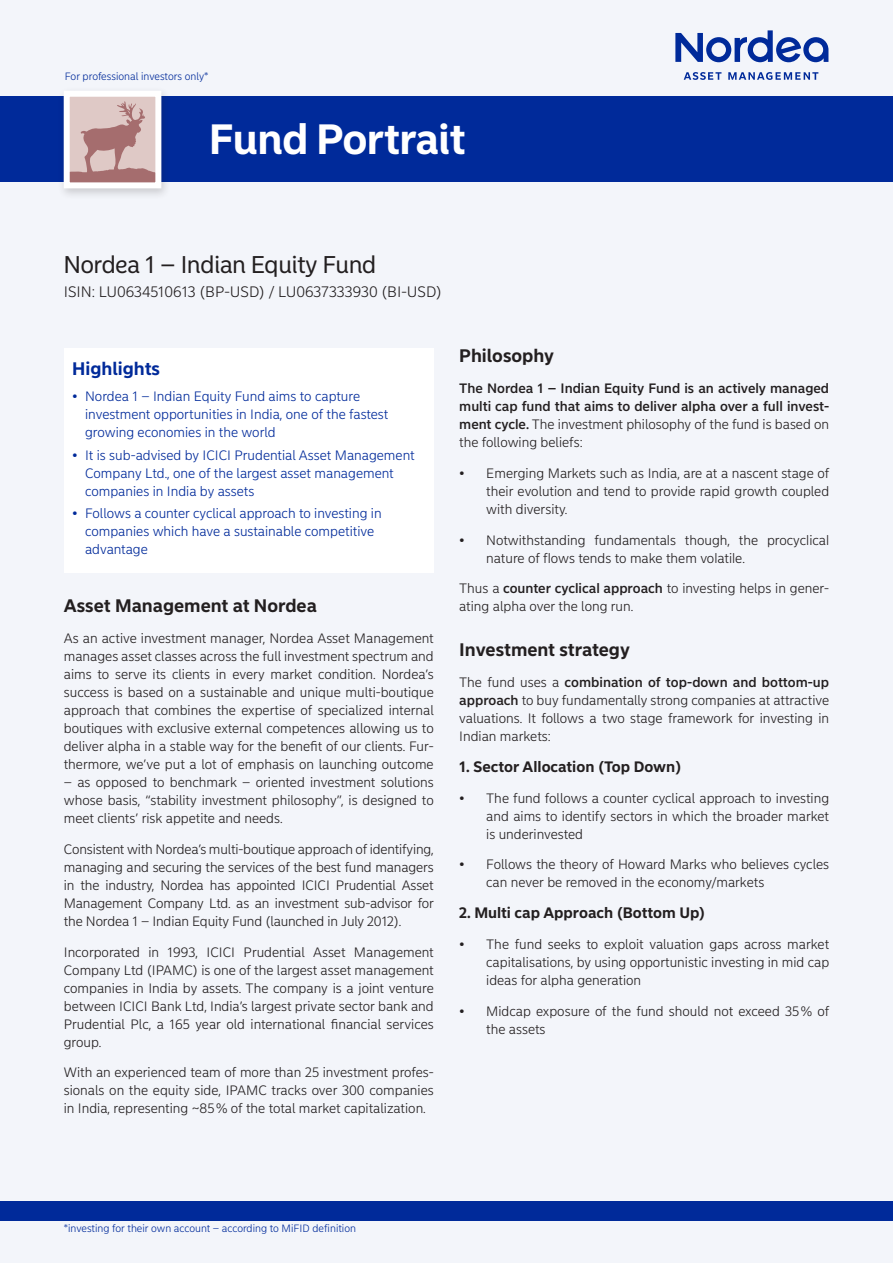
<style>
.page{position:relative;width:893px;height:1263px;background:#f3f5fa}
.page>*{position:absolute;margin:0;border:0;box-sizing:border-box;transform-origin:0 0}
.Fund_Update___Docume{font:700 42px "Nordea Sans Large";color:#fff}
.Fundname{font:24px "Nordea Sans Large";color:#231f20}
.Headlines_Sans_Small{font:700 18px "Nordea Sans Small";color:#231f20}
.t1{font:700 18px "Nordea Sans Small";color:#002a9a}
.body_text_Sans_Small{font:700 15px "Nordea Sans Small";color:#231f20}
.ISIN_Number{font:300 15px "Nordea Sans Small";color:#231f20}
.body_text_Sans_Small-2{font:300 13.5px/18px "Nordea Sans Small";color:#231f20;text-align:justify}
.Highlight_box_bullet{font:300 13.5px/18px "Nordea Sans Small";color:#002a9a}
.body_text_Sans_Small-3{font:500 13.5px/18px "Nordea Sans Small";color:#231f20;text-align:justify}
.footer_Institutional{font:300 10.5px "Nordea Sans Small";color:#002a9a}
.s1{font-weight:300}
.s2{font-weight:500}
</style>
<div class="page">
<div style="left:0;top:97px;width:893px;height:85px;background:#002a9a"></div>
<div style="left:0;top:1201px;width:893px;height:19px;background:#002a9a"></div>
<div style="left:58px;top:86px;width:114px;height:114px;background:#231f20;opacity:.2"></div>
<div style="left:67px;top:94px;width:91px;height:91px;background:#dfc9c6"></div>
<svg style="left:71px;top:101px;width:83px;height:80px"></svg>
<div style="left:64px;top:91px;width:97px;height:97px;border:6px solid #fff"></div>
<svg style="left:675px;top:30px;width:153px;height:32px"></svg>
<svg style="left:684px;top:72px;width:37px;height:8px"></svg>
<svg style="left:728px;top:72px;width:90px;height:8px"></svg>
<div style="left:64px;top:349px;width:370px;height:224px;background:#fff"></div>
<p class="footer_Institutional" style="left:65px;top:70px;width:145px">For professional investors only*</p>
<p class="Fund_Update___Docume" style="left:209px;top:114px;width:258px">Fund Portrait</p>
<p class="Fundname" style="left:64px;top:251px;width:314px">Nordea 1 – Indian Equity Fund</p>
<p class="ISIN_Number" style="left:64px;top:283px;width:380px">ISIN: LU0634510613 (BP-USD) / LU0637333930 (BI-USD)</p>
<p class="t1" style="left:72px;top:357px;width:89px">Highlights</p>
<p class="Highlight_box_bullet" style="left:85px;top:388px;width:305px;text-indent:-13px">• Nordea 1 – Indian Equity Fund aims to capture investment opportunities in India, one of the fastest growing economies in the world</p>
<p class="Highlight_box_bullet" style="left:85px;top:446px;width:331px;text-indent:-13px">• It is sub-advised by ICICI Prudential Asset Management<br>Company Ltd., one of the largest asset management companies in India by assets</p>
<p class="Highlight_box_bullet" style="left:85px;top:504px;width:298px;text-indent:-13px">• Follows a counter cyclical approach to investing in companies which have a sustainable competitive advantage</p>
<p class="Headlines_Sans_Small" style="left:64px;top:595px;width:255px">Asset Management at Nordea</p>
<p class="body_text_Sans_Small-2" style="left:64px;top:630px;width:371px">As an active investment manager, Nordea Asset Management manages asset classes across the full investment spectrum and aims to serve its clients in every market condition. Nordea’s success is based on a sustainable and unique multi-boutique approach that combines the expertise of specialized internal boutiques with exclusive external competences allowing us to deliver alpha in a stable way for the benefit of our clients. Fur&shy;thermore, we’ve put a lot of emphasis on launching outcome</p>
<p class="body_text_Sans_Small-2" style="left:64px;top:774px;width:371px">– as opposed to benchmark – oriented investment solutions whose basis, “stability investment philosophy”, is designed to meet clients’ risk appetite and needs.</p>
<p class="body_text_Sans_Small-2" style="left:64px;top:840px;width:371px">Consistent with Nordea’s multi-boutique approach of identifying, managing and securing the services of the best fund managers in the industry, Nordea has appointed ICICI Prudential Asset Management Company Ltd. as an investment sub-advisor for the Nordea 1 – Indian Equity Fund (launched in July 2012).</p>
<p class="body_text_Sans_Small-2" style="left:64px;top:943px;width:371px">Incorporated in 1993, ICICI Prudential Asset Management Company Ltd (IPAMC) is one of the largest asset management companies in India by assets. The company is a joint venture between ICICI Bank Ltd, India’s largest private sector bank and Prudential Plc, a 165 year old international financial services group.</p>
<p class="body_text_Sans_Small-2" style="left:64px;top:1064px;width:371px">With an experienced team of more than 25 investment profes&shy;sionals on the equity side, IPAMC tracks over 300 companies in India, representing ~85% of the total market capitalization.</p>
<p class="Headlines_Sans_Small" style="left:459px;top:345px;width:96px">Philosophy</p>
<p class="body_text_Sans_Small-3" style="left:459px;top:379px;width:371px">The Nordea 1 – Indian Equity Fund is an actively managed multi cap fund that aims to deliver alpha over a full invest&shy;ment cycle. <span class="s1">The investment philosophy of the fund is based on the following beliefs:</span></p>
<p class="body_text_Sans_Small-2" style="left:486px;top:464px;width:344px;text-indent:-27px">• Emerging Markets such as India, are at a nascent stage of their evolution and tend to provide rapid growth coupled with diversity.</p>
<p class="body_text_Sans_Small-2" style="left:486px;top:531px;width:344px;text-indent:-27px">• Notwithstanding fundamentals though, the procyclical nature of flows tends to make them volatile.</p>
<p class="body_text_Sans_Small-2" style="left:459px;top:580px;width:371px">Thus a <span class="s2">counter cyclical approach</span> to investing helps in gener&shy;ating alpha over the long run.</p>
<p class="Headlines_Sans_Small" style="left:459px;top:639px;width:172px">Investment strategy</p>
<p class="body_text_Sans_Small-2" style="left:459px;top:673px;width:371px">The fund uses a <span class="s2">combination of top-down and bottom-up approach</span> to buy fundamentally strong companies at attractive valuations. It follows a two stage framework for investing in Indian markets:</p>
<p class="body_text_Sans_Small" style="left:459px;top:757px;width:224px">1. Sector Allocation (Top Down)</p>
<p class="body_text_Sans_Small-2" style="left:486px;top:789px;width:344px;text-indent:-27px">• The fund follows a counter cyclical approach to investing and aims to identify sectors in which the broader market is underinvested</p>
<p class="body_text_Sans_Small-2" style="left:486px;top:856px;width:344px;text-indent:-27px">• Follows the theory of Howard Marks who believes cycles can never be removed in the economy/markets</p>
<p class="body_text_Sans_Small" style="left:459px;top:903px;width:248px">2. Multi cap Approach (Bottom Up)</p>
<p class="body_text_Sans_Small-2" style="left:486px;top:935px;width:344px;text-indent:-27px">• The fund seeks to exploit valuation gaps across market capitalisations, by using opportunistic investing in mid cap ideas for alpha generation</p>
<p class="body_text_Sans_Small-2" style="left:486px;top:1002px;width:344px;text-indent:-27px">• Midcap exposure of the fund should not exceed 35% of the assets</p>
<p class="footer_Institutional" style="left:64px;top:1222px;width:294px">*investing for their own account – according to MiFID definition</p>
</div>
